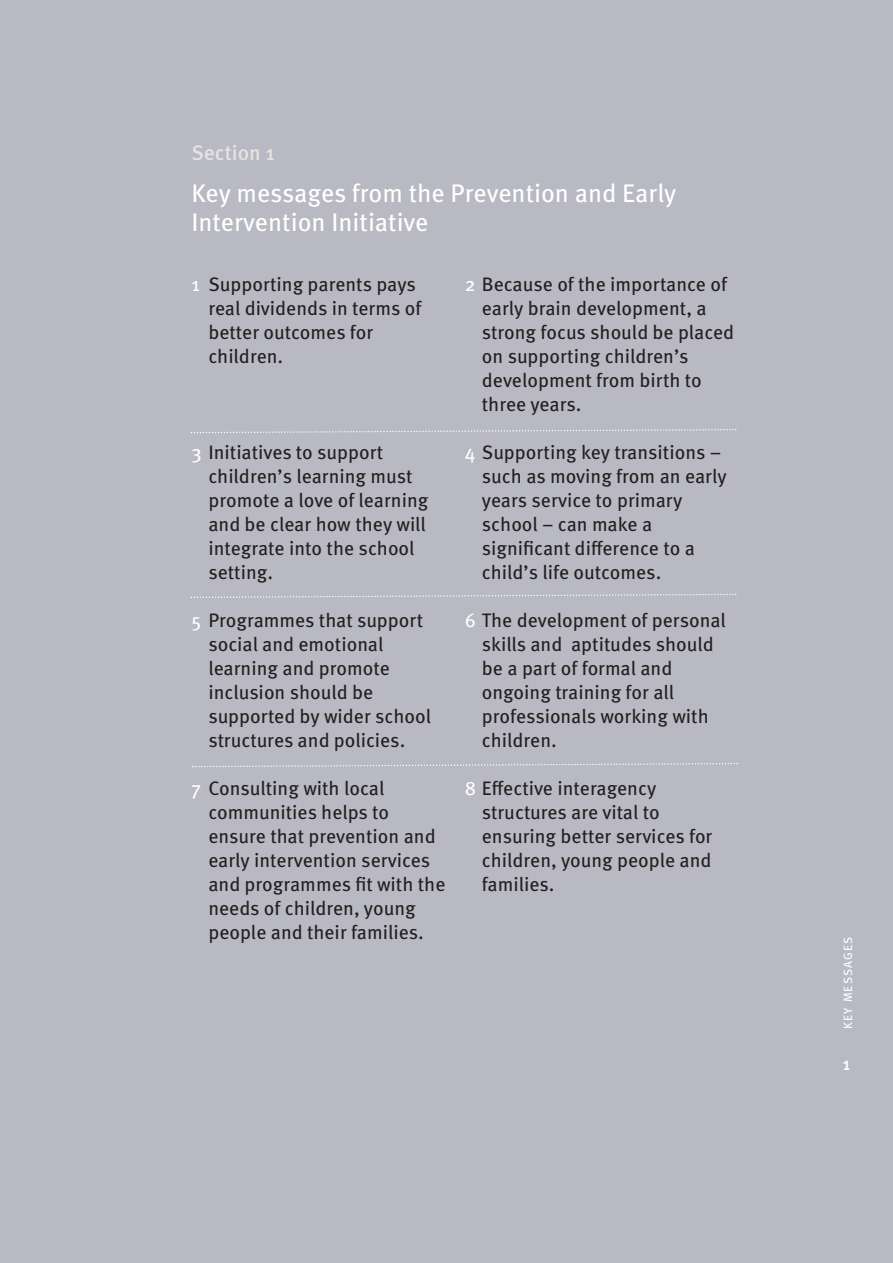
<style>
.page{position:relative;width:893px;height:1263px;background:#b8b9c2}
.page>*{position:absolute;margin:0;border:0;box-sizing:border-box;transform-origin:0 0}
.t1{font:25.5px/28.5px "Meta OT";color:#fff}
.t2{font:500 21px "Meta OT";color:#e3e4e1}
.t3{font:19.5px/24px "Meta OT";color:#231f20}
.t4{font:500 18px "Meta OT";color:#fff}
.t5{font:12px "Meta OT";letter-spacing:.09em;color:#fff}
.s1{color:#fff}
</style>
<div class="page">
<svg style="left:190px;top:429px;width:546px;height:5px"></svg>
<svg style="left:190px;top:593px;width:546px;height:5px"></svg>
<svg style="left:192px;top:763px;width:546px;height:5px"></svg>
<p class="t2" style="left:191px;top:145px;width:85px">Section 1</p>
<h1 class="t1" style="left:191px;top:181px;width:487px">Key messages from the Prevention and Early<br>Intervention Initiative</h1>
<p class="t3" style="left:208px;top:274px;width:215px;text-indent:-17px"><span class="s1">1</span> Supporting parents pays real dividends in terms of better outcomes for children.</p>
<p class="t3" style="left:208px;top:442px;width:221px;text-indent:-17px"><span class="s1">3</span> Initiatives to support children’s learning must promote a love of learning and be clear how they will integrate into the school setting.</p>
<p class="t3" style="left:208px;top:610px;width:224px;text-indent:-17px"><span class="s1">5</span> Programmes that support social and emotional learning and promote inclusion should be supported by wider school structures and policies.</p>
<p class="t3" style="left:208px;top:778px;width:239px;text-indent:-17px"><span class="s1">7</span> Consulting with local communities helps to ensure that prevention and early intervention services and programmes fit with the needs of children, young people and their families.</p>
<p class="t3" style="left:482px;top:274px;width:254px;text-indent:-17px"><span class="s1">2</span> Because of the importance of early brain development, a strong focus should be placed on supporting children’s development from birth to three years.</p>
<p class="t3" style="left:482px;top:442px;width:246px;text-indent:-17px"><span class="s1">4</span> Supporting key transitions – such as moving from an early years service to primary school – can make a significant difference to a child’s life outcomes.</p>
<p class="t3" style="left:482px;top:610px;width:246px;text-indent:-17px"><span class="s1">6</span> The development of personal skills and aptitudes should be a part of formal and ongoing training for all professionals working with children.</p>
<p class="t3" style="left:482px;top:778px;width:232px;text-indent:-17px"><span class="s1">8</span> Effective interagency structures are vital to ensuring better services for children, young people and families.</p>
<p class="t5" style="left:844px;top:1029px;width:94px;rotate:-90deg">KEY MESSAGES</p>
<p class="t4" style="left:842px;top:1056px;width:9px">1</p>
</div>
